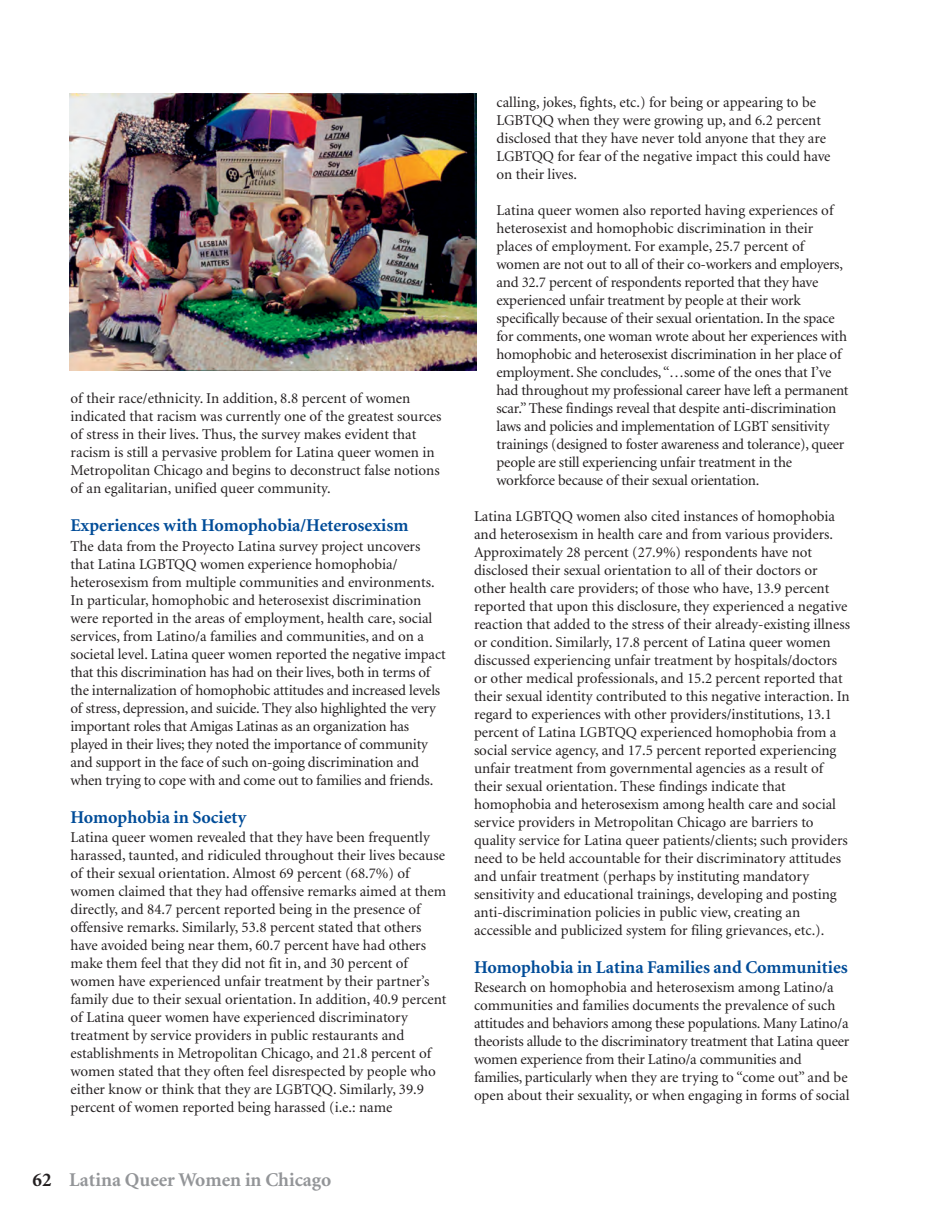
<style>
.page{position:relative;width:945px;height:1215px;background:#fff}
.page>*{position:absolute;margin:0;border:0;box-sizing:border-box;transform-origin:0 0}
.t1{font:700 19.5px "Minion";color:#939598}
.t2{font:700 18px "Minion";color:#014c98}
.t3{font:15px/18px "Minion";color:#231f20}
.s1{color:#231f20}
</style>
<div class="page">
<img style="left:69px;top:93px;width:408px;height:277px">
<p class="t3" style="left:70px;top:391px;width:372px">of their race/ethnicity. In addition, 8.8 percent of women indicated that racism was currently one of the greatest sources of stress in their lives. Thus, the survey makes evident that racism is still a pervasive problem for Latina queer women in Metropolitan Chicago and begins to deconstruct false notions of an egalitarian, unified queer community.</p>
<p class="t2" style="left:70px;top:518px;width:339px">Experiences with Homophobia/Heterosexism</p>
<p class="t3" style="left:70px;top:538px;width:377px">The data from the Proyecto Latina survey project uncovers that Latina LGBTQQ women experience homophobia/ heterosexism from multiple communities and environments.<br>In particular, homophobic and heterosexist discrimination were reported in the areas of employment, health care, social services, from Latino/a families and communities, and on a societal level. Latina queer women reported the negative impact that this discrimination has had on their lives, both in terms of the internalization of homophobic attitudes and increased levels of stress, depression, and suicide. They also highlighted the very important roles that Amigas Latinas as an organization has played in their lives; they noted the importance of community and support in the face of such on-going discrimination and when trying to cope with and come out to families and friends.</p>
<p class="t2" style="left:70px;top:810px;width:177px">Homophobia in Society</p>
<p class="t3" style="left:70px;top:830px;width:378px">Latina queer women revealed that they have been frequently harassed, taunted, and ridiculed throughout their lives because of their sexual orientation. Almost 69 percent (68.7%) of women claimed that they had offensive remarks aimed at them directly, and 84.7 percent reported being in the presence of offensive remarks. Similarly, 53.8 percent stated that others have avoided being near them, 60.7 percent have had others make them feel that they did not fit in, and 30 percent of women have experienced unfair treatment by their partner’s family due to their sexual orientation. In addition, 40.9 percent of Latina queer women have experienced discriminatory treatment by service providers in public restaurants and establishments in Metropolitan Chicago, and 21.8 percent of women stated that they often feel disrespected by people who either know or think that they are LGBTQQ. Similarly, 39.9 percent of women reported being harassed (i.e.: name</p>
<h1 class="t1" style="left:32px;top:1172px;width:301px"><span class="s1">62</span> Latina Queer Women in Chicago</h1>
<p class="t3" style="left:497px;top:94px;width:336px">calling, jokes, fights, etc.) for being or appearing to be LGBTQQ when they were growing up, and 6.2 percent disclosed that they have never told anyone that they are LGBTQQ for fear of the negative impact this could have on their lives.</p>
<p class="t3" style="left:497px;top:202px;width:354px">Latina queer women also reported having experiences of heterosexist and homophobic discrimination in their places of employment. For example, 25.7 percent of women are not out to all of their co-workers and employers, and 32.7 percent of respondents reported that they have experienced unfair treatment by people at their work specifically because of their sexual orientation. In the space for comments, one woman wrote about her experiences with homophobic and heterosexist discrimination in her place of employment. She concludes, “…some of the ones that I’ve had throughout my professional career have left a permanent scar.” These findings reveal that despite anti-discrimination laws and policies and implementation of LGBT sensitivity trainings (designed to foster awareness and tolerance), queer people are still experiencing unfair treatment in the workforce because of their sexual orientation.</p>
<p class="t3" style="left:474px;top:508px;width:378px">Latina LGBTQQ women also cited instances of homophobia and heterosexism in health care and from various providers.<br>Approximately 28 percent (27.9%) respondents have not disclosed their sexual orientation to all of their doctors or other health care providers; of those who have, 13.9 percent reported that upon this disclosure, they experienced a negative reaction that added to the stress of their already-existing illness or condition. Similarly, 17.8 percent of Latina queer women discussed experiencing unfair treatment by hospitals/doctors or other medical professionals, and 15.2 percent reported that their sexual identity contributed to this negative interaction. In regard to experiences with other providers/institutions, 13.1 percent of Latina LGBTQQ experienced homophobia from a social service agency, and 17.5 percent reported experiencing unfair treatment from governmental agencies as a result of their sexual orientation. These findings indicate that homophobia and heterosexism among health care and social service providers in Metropolitan Chicago are barriers to quality service for Latina queer patients/clients; such providers need to be held accountable for their discriminatory attitudes and unfair treatment (perhaps by instituting mandatory sensitivity and educational trainings, developing and posting anti-discrimination policies in public view, creating an accessible and publicized system for filing grievances, etc.).</p>
<p class="t2" style="left:474px;top:960px;width:375px">Homophobia in Latina Families and Communities</p>
<p class="t3" style="left:474px;top:980px;width:377px">Research on homophobia and heterosexism among Latino/a communities and families documents the prevalence of such attitudes and behaviors among these populations. Many Latino/a theorists allude to the discriminatory treatment that Latina queer women experience from their Latino/a communities and families, particularly when they are trying to “come out” and be open about their sexuality, or when engaging in forms of social</p>
</div>
